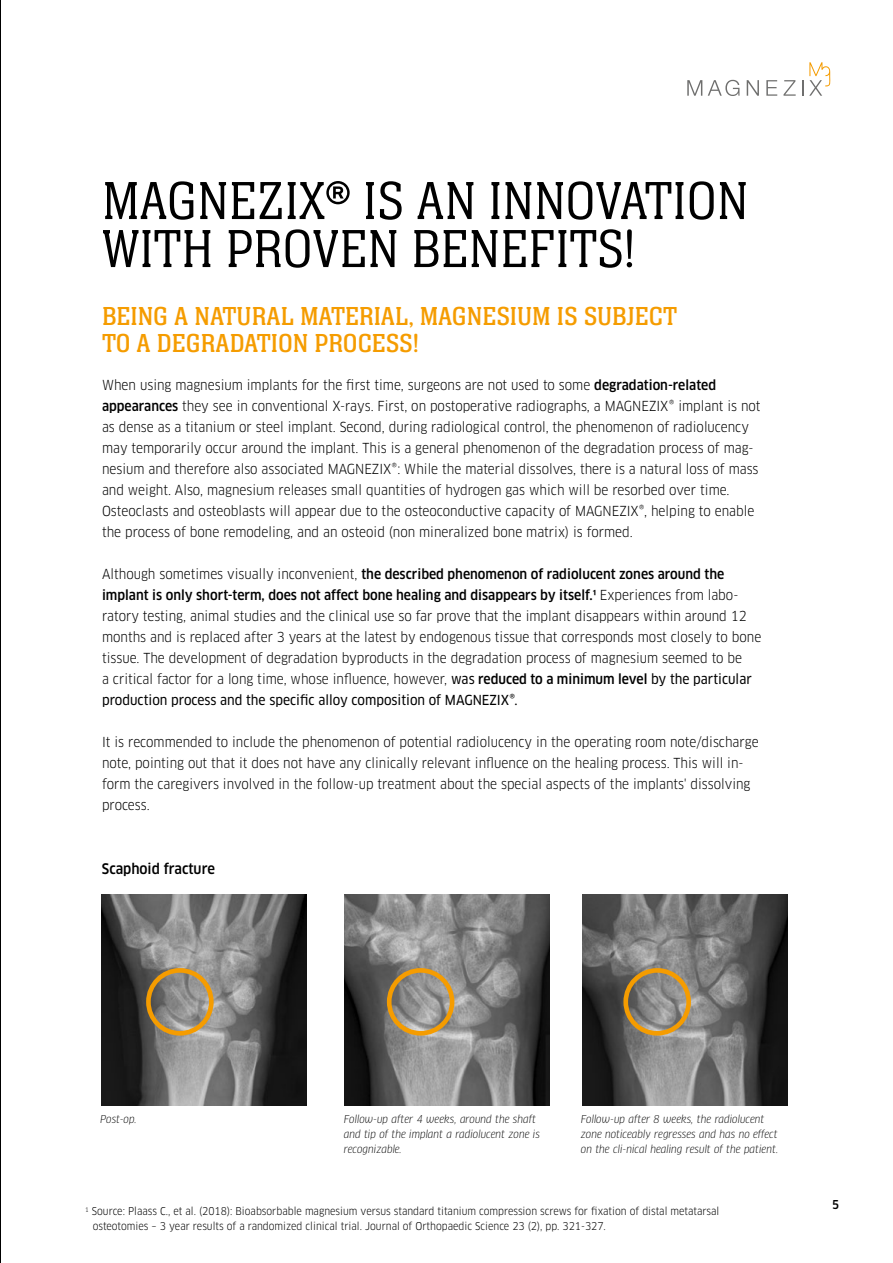
<style>
.page{position:relative;width:893px;height:1263px;background:#fff}
.page>*{position:absolute;margin:0;border:0;box-sizing:border-box;transform-origin:0 0}
.t1{font:300 55.5px/48px "Neue Aachen Pro";color:#000}
.t2{font:27px/27px "Neue Aachen Pro";color:#f59c00}
.t3{font:500 14.25px "Clan Pro Narr";color:#000}
.t4{font:13.5px/21px "Clan Pro Narr";color:#000}
.t5{font:13.5px "Clan Pro Narr News";color:#000}
.t6{font:500 12px "Clan Pro Narr";color:#000}
.t7{font:10.5px/15px "Clan Pro Narr";color:#000}
.t8{font:italic 10.5px/15px "Clan Pro Narr";color:#000}
.s1{font-weight:500}
.s2{font-family:"Clan Pro Narr News"}
</style>
<div class="page">
<hr style="left:0;top:0;width:1px;height:1263px;background:#000">
<img style="left:102px;top:894px;width:205px;height:211px">
<img style="left:345px;top:894px;width:205px;height:211px">
<img style="left:582px;top:894px;width:206px;height:211px">
<div style="left:387px;top:968px;width:67px;height:67px;border:5px solid #f59c00;border-radius:50%"></div>
<div style="left:623px;top:968px;width:68px;height:67px;border:5px solid #f59c00;border-radius:50%"></div>
<div style="left:146px;top:968px;width:68px;height:67px;border:5px solid #f59c00;border-radius:50%"></div>
<svg style="left:687px;top:80px;width:15px;height:16px"></svg>
<svg style="left:708px;top:80px;width:31px;height:16px"></svg>
<svg style="left:747px;top:80px;width:12px;height:16px"></svg>
<svg style="left:766px;top:80px;width:11px;height:16px"></svg>
<svg style="left:783px;top:80px;width:13px;height:16px"></svg>
<svg style="left:802px;top:80px;width:1px;height:16px"></svg>
<svg style="left:809px;top:62px;width:21px;height:34px"></svg>
<h1 class="t1" style="left:102px;top:177px;width:648px">MAGNEZIX® IS AN INNOVATION<br>WITH PROVEN BENEFITS!</h1>
<h2 class="t2" style="left:102px;top:302px;width:577px">BEING A NATURAL MATERIAL, MAGNESIUM IS SUBJECT<br>TO A DEGRADATION PROCESS!</h2>
<p class="t4" style="left:102px;top:375px;width:660px">When using magnesium implants for the first time, surgeons are not used to some <span class="s1">degradation-related appearances</span> they see in conventional X-rays. First, on postoperative radiographs, a MAGNEZIX® implant is not as dense as a titanium or steel implant. Second, during radiological control, the phenomenon of radiolucency may temporarily occur around the implant. This is a general phenomenon of the degradation process of mag&shy;nesium and therefore also associated MAGNEZIX®: While the material dissolves, there is a natural loss of mass and weight. Also, magnesium releases small quantities of hydrogen gas which will be resorbed over time.<br>Osteoclasts and osteoblasts will appear due to the osteoconductive capacity of MAGNEZIX®, helping to enable the process of bone remodeling, and an osteoid (non mineralized bone matrix) is formed.</p>
<p class="t4" style="left:102px;top:564px;width:661px">Although sometimes visually inconvenient, <span class="s1">the described phenomenon of radiolucent zones around the implant is only short-term, does not affect bone healing and disappears by itself.1</span> Experiences from labo&shy;ratory testing, animal studies and the clinical use so far prove that the implant disappears within around 12 months and is replaced after 3 years at the latest by endogenous tissue that corresponds most closely to bone tissue. The development of degradation byproducts in the degradation process of magnesium seemed to be<br>a critical factor for a long time, whose influence, however, <span class="s2">was</span> <span class="s1">reduced to a minimum level</span> <span class="s2">by the particular</span></p>
<p class="t5" style="left:102px;top:692px;width:417px">production process and the specific alloy composition of MAGNEZIX®.</p>
<p class="t4" style="left:102px;top:732px;width:658px">It is recommended to include the phenomenon of potential radiolucency in the operating room note/discharge note, pointing out that it does not have any clinically relevant influence on the healing process. This will in&shy;form the caregivers involved in the follow-up treatment about the special aspects of the implants' dissolving process.</p>
<p class="t3" style="left:102px;top:860px;width:114px">Scaphoid fracture</p>
<p class="t8" style="left:100px;top:1112px;width:38px">Post-op.</p>
<p class="t8" style="left:344px;top:1112px;width:198px">Follow-up after 4 weeks, around the shaft and tip of the implant a radiolucent zone is recognizable.</p>
<p class="t8" style="left:581px;top:1112px;width:199px">Follow-up after 8 weeks, the radiolucent zone noticeably regresses and has no effect on the cli-nical healing result of the patient.</p>
<p class="t7" style="left:93px;top:1204px;width:628px;text-indent:-7px"><sup>1</sup> Source: Plaass C., et al. (2018): Bioabsorbable magnesium versus standard titanium compression screws for fixation of distal metatarsal osteotomies – 3 year results of a randomized clinical trial. Journal of Orthopaedic Science 23 (2), pp. 321-327.</p>
<p class="t6" style="left:832px;top:1198px;width:9px">5</p>
</div>
